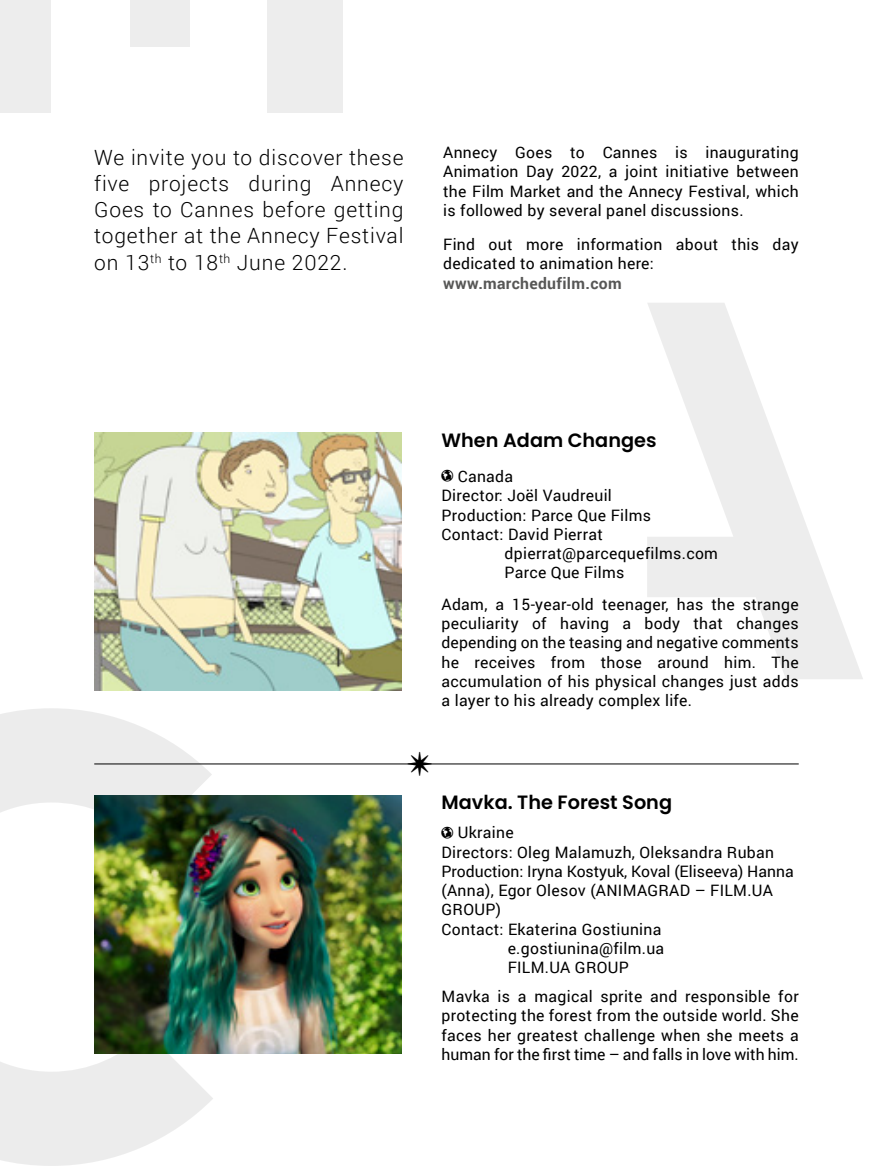
<style>
.page{position:relative;width:893px;height:1166px;background:#fff}
.page>*{position:absolute;margin:0;border:0;box-sizing:border-box;transform-origin:0 0}
.t1{font:45.5px "Minion Pro";color:#000}
.t2{font:300 21px/26.2px "Roboto";letter-spacing:.04em;color:#000;text-align:justify}
.t3{font:600 19.25px "Poppins";color:#000}
.t4{font:15.75px/19.2px "Roboto";letter-spacing:.02em;color:#000;text-align:justify}
.t5{font:15.75px "Roboto";color:#000}
.t6{font:700 15.75px "Roboto";letter-spacing:.02em;color:#575756}
</style>
<div class="page">
<div style="left:267px;top:0;width:76px;height:113px;background:#ededed"></div>
<div style="left:0;top:0;width:51px;height:113px;background:#ededed"></div>
<div style="left:131px;top:0;width:59px;height:47px;background:#ededed"></div>
<svg style="left:647px;top:303px;width:216px;height:376px"></svg>
<svg style="left:0;top:1053px;width:213px;height:113px"></svg>
<svg style="left:0;top:708px;width:212px;height:105px"></svg>
<img style="left:94px;top:433px;width:308px;height:258px">
<img style="left:94px;top:795px;width:308px;height:258px">
<hr style="left:94px;top:763px;width:705px;height:1px;background:#000">
<h2 class="t2" style="left:94px;top:143px;width:311px">We invite you to discover these five projects during Annecy Goes to Cannes before getting together at the Annecy Festival on 13<sup>th</sup> to 18<sup>th</sup> June 2022.</h2>
<p class="t4" style="left:443px;top:142px;width:357px">Annecy Goes to Cannes is inaugurating Animation Day 2022, a joint initiative between the Film Market and the Annecy Festival, which is followed by several panel discussions.</p>
<p class="t4" style="left:443px;top:234px;width:357px">Find out more information about this day dedicated to animation here:</p>
<p class="t6" style="left:443px;top:272px;width:180px">www.marchedufilm.com</p>
<p class="t3" style="left:441px;top:429px;width:216px">When Adam Changes</p>
<p class="t4" style="left:458px;top:466px;width:57px">Canada</p>
<p class="t4" style="left:441px;top:485px;width:172px">Director: Joël Vaudreuil</p>
<p class="t4" style="left:441px;top:505px;width:211px">Production: Parce Que Films</p>
<p class="t4" style="left:441px;top:524px;width:163px">Contact: David Pierrat</p>
<p class="t4" style="left:504px;top:543px;width:215px">dpierrat@parcequefilms.com</p>
<p class="t4" style="left:504px;top:562px;width:121px">Parce Que Films</p>
<p class="t4" style="left:441px;top:594px;width:359px">Adam, a 15-year-old teenager, has the strange peculiarity of having a body that changes depending on the teasing and negative comments he receives from those around him. The accumulation of his physical changes just adds a layer to his already complex life.</p>
<h1 class="t1" style="left:406px;top:731px;width:29px">✴</h1>
<p class="t3" style="left:441px;top:791px;width:232px">Mavka. The Forest Song</p>
<p class="t4" style="left:458px;top:822px;width:57px">Ukraine</p>
<p class="t4" style="left:441px;top:842px;width:334px">Directors: Oleg Malamuzh, Oleksandra Ruban</p>
<p class="t5" style="left:441px;top:860px;width:354px">Production: Iryna Kostyuk, Koval (Eliseeva) Hanna</p>
<p class="t4" style="left:441px;top:880px;width:333px">(Anna), Egor Olesov (ANIMAGRAD – FILM.UA</p>
<p class="t4" style="left:441px;top:899px;width:61px">GROUP)</p>
<p class="t4" style="left:441px;top:919px;width:221px">Contact: Ekaterina Gostiunina</p>
<p class="t4" style="left:508px;top:938px;width:158px">e.gostiunina@film.ua</p>
<p class="t4" style="left:508px;top:957px;width:123px">FILM.UA GROUP</p>
<p class="t4" style="left:441px;top:986px;width:359px">Mavka is a magical sprite and responsible for protecting the forest from the outside world. She faces her greatest challenge when she meets a human for the first time – and falls in love with him.</p>
</div>
